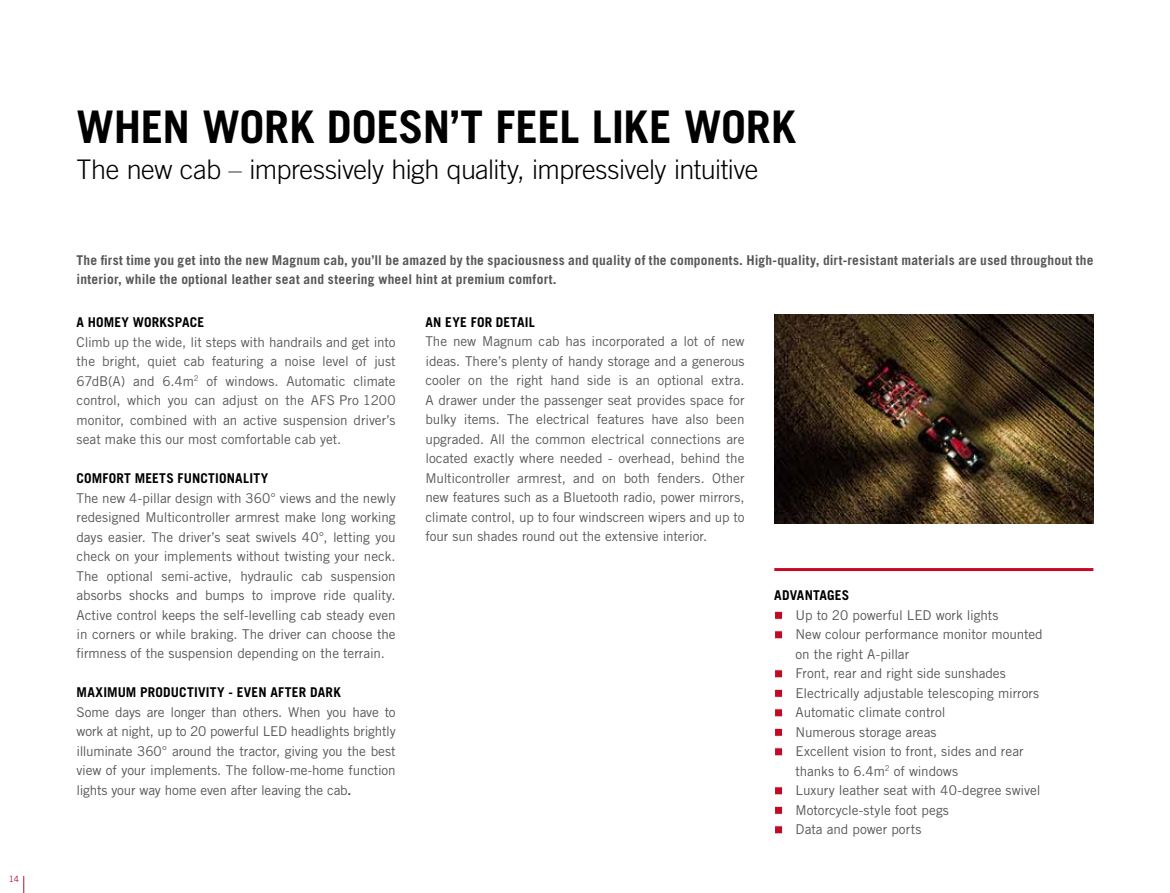
<style>
.page{position:relative;width:1170px;height:893px;background:#fff}
.page>*{position:absolute;margin:0;border:0;box-sizing:border-box;transform-origin:0 0}
.t1{font:700 45px "Trade Gothic LT Pro";letter-spacing:-.01em;color:#000}
.t2{font:300 27px "Trade Gothic LT Pro";letter-spacing:-.02em;color:#000}
.t3{font:13.5px/19.5px "Trade Gothic LT Pro";letter-spacing:-.005em;color:#575756;text-align:justify}
.t4{font:700 13.5px/19.5px "Trade Gothic LT Pro";letter-spacing:.015em;color:#575756}
.t5{font:700 13.5px "Trade Gothic LT Pro";letter-spacing:.015em;color:#000}
.t6{font:8.7px "Trade Gothic LT Pro";color:#c10b25}
.s1{color:#575756}
.s2{font-weight:700}
</style>
<div class="page">
<div style="left:774px;top:611px;width:8px;height:9px;background:#c10b25;border:1px solid #fff"></div>
<div style="left:774px;top:630px;width:8px;height:9px;background:#c10b25;border:1px solid #fff"></div>
<div style="left:774px;top:669px;width:8px;height:9px;background:#c10b25;border:1px solid #fff"></div>
<div style="left:774px;top:689px;width:8px;height:9px;background:#c10b25;border:1px solid #fff"></div>
<div style="left:774px;top:708px;width:8px;height:9px;background:#c10b25;border:1px solid #fff"></div>
<div style="left:774px;top:728px;width:8px;height:9px;background:#c10b25;border:1px solid #fff"></div>
<div style="left:774px;top:747px;width:8px;height:9px;background:#c10b25;border:1px solid #fff"></div>
<div style="left:774px;top:786px;width:8px;height:9px;background:#c10b25;border:1px solid #fff"></div>
<div style="left:774px;top:806px;width:8px;height:9px;background:#c10b25;border:1px solid #fff"></div>
<div style="left:774px;top:825px;width:8px;height:9px;background:#c10b25;border:1px solid #fff"></div>
<img style="left:774px;top:315px;width:319px;height:208px">
<svg style="left:23px;top:876px;width:1px;height:17px"></svg>
<p class="t6" style="left:9px;top:874px;width:12px">14</p>
<h1 class="t1" style="left:77px;top:99px;width:721px">WHEN WORK DOESN’T FEEL LIKE WORK</h1>
<h2 class="t2" style="left:77px;top:153px;width:683px">The new cab <span class="s1">–</span> impressively high quality, impressively intuitive</h2>
<p class="t4" style="left:77px;top:250px;width:1018px">The first time you get into the new Magnum cab, you’ll be amazed by the spaciousness and quality of the components. High-quality, dirt-resistant materials are used throughout the interior, while the optional leather seat and steering wheel hint at premium comfort.</p>
<p class="t5" style="left:77px;top:314px;width:129px">A HOMEY WORKSPACE</p>
<p class="t3" style="left:77px;top:332px;width:320px">Climb up the wide, lit steps with handrails and get into the bright, quiet cab featuring a noise level of just 67dB(A) and 6.4m<sup>2</sup> of windows. Automatic climate control, which you can adjust on the AFS Pro 1200 monitor, combined with an active suspension driver’s seat make this our most comfortable cab yet.</p>
<p class="t5" style="left:77px;top:470px;width:193px">COMFORT MEETS FUNCTIONALITY</p>
<p class="t3" style="left:77px;top:488px;width:320px">The new 4-pillar design with 360° views and the newly redesigned Multicontroller armrest make long working days easier. The driver’s seat swivels 40°, letting you check on your implements without twisting your neck.<br>The optional semi-active, hydraulic cab suspension absorbs shocks and bumps to improve ride quality.<br>Active control keeps the self-levelling cab steady even in corners or while braking. The driver can choose the firmness of the suspension depending on the terrain.</p>
<p class="t5" style="left:77px;top:684px;width:266px">MAXIMUM PRODUCTIVITY - EVEN AFTER DARK</p>
<p class="t3" style="left:77px;top:702px;width:320px">Some days are longer than others. When you have to work at night, up to 20 powerful LED headlights brightly illuminate 360° around the tractor, giving you the best view of your implements. The follow-me-home function lights your way home even after leaving the cab<span class="s2">.</span></p>
<p class="t5" style="left:425px;top:314px;width:111px">AN EYE FOR DETAIL</p>
<p class="t3" style="left:425px;top:332px;width:320px">The new Magnum cab has incorporated a lot of new ideas. There’s plenty of handy storage and a generous cooler on the right hand side is an optional extra.<br>A drawer under the passenger seat provides space for bulky items. The electrical features have also been upgraded. All the common electrical connections are located exactly where needed - overhead, behind the Multicontroller armrest, and on both fenders. Other new features such as a Bluetooth radio, power mirrors, climate control, up to four windscreen wipers and up to four sun shades round out the extensive interior.</p>
<p class="t5" style="left:774px;top:587px;width:77px">ADVANTAGES</p>
<p class="t3" style="left:795px;top:605px;width:248px;text-align:left">Up to 20 powerful LED work lights<br>New colour performance monitor mounted on the right A-pillar<br>Front, rear and right side sunshades<br>Electrically adjustable telescoping mirrors<br>Automatic climate control<br>Numerous storage areas<br>Excellent vision to front, sides and rear thanks to 6.4m<sup>2</sup> of windows<br>Luxury leather seat with 40-degree swivel<br>Motorcycle-style foot pegs<br>Data and power ports</p>
</div>
